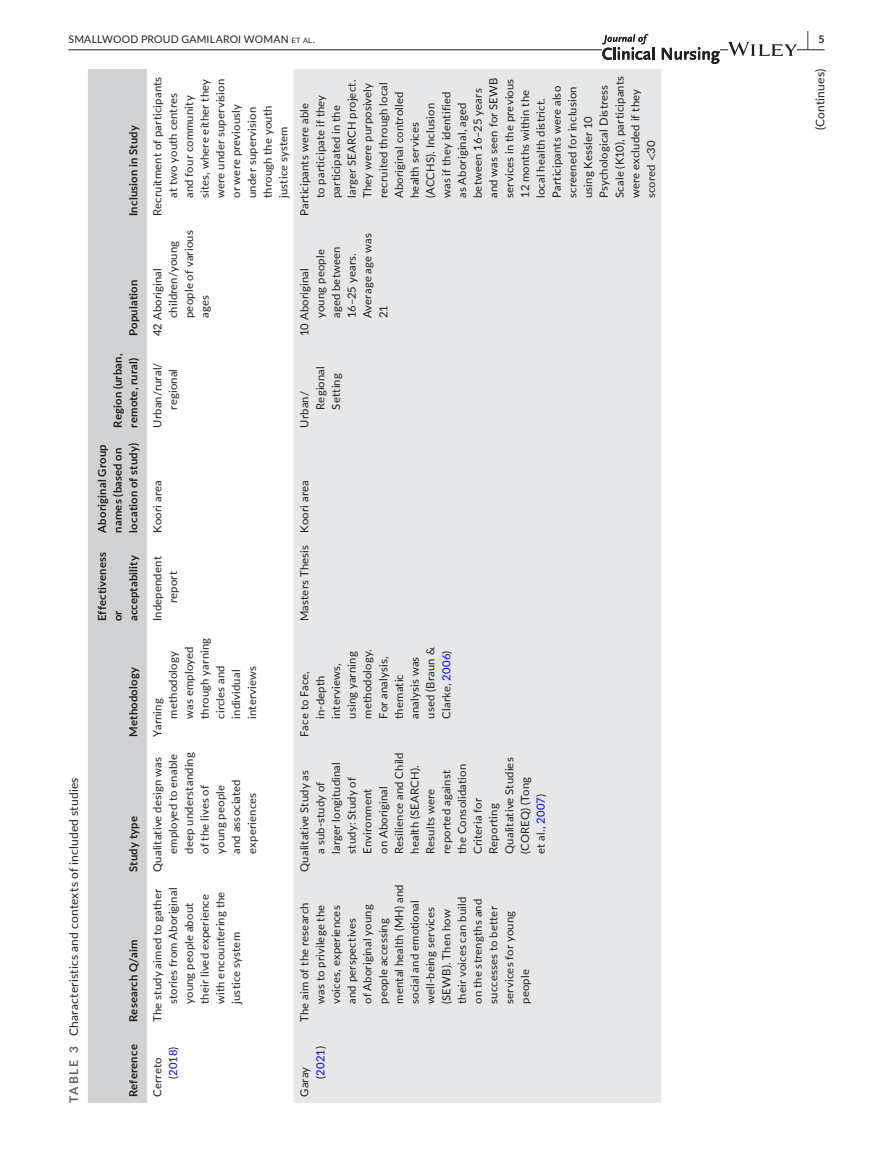
<style>
.page{position:relative;width:893px;height:1174px;background:#fff}
.page>*{position:absolute;margin:0;border:0;box-sizing:border-box;transform-origin:0 0}
.t1{font:700 19.5px "Lato";color:#231f20;scale:.43 1}
.t2{font:12px "Lato";letter-spacing:.015em;color:#231f20}
.t3{font:11.25px/15.8px "Lato";letter-spacing:.015em;color:#231f20}
.t4{font:700 11.25px/15.8px "Lato";letter-spacing:.02em;color:#231f20}
.t5{font:10.5px "Lato";letter-spacing:.02em;color:#231f20}
.s1{font-size:7.35px}
.s2{font-weight:700;color:#636366}
.s3{font-family:"STIX"}
.s4{color:#00f}
</style>
<div class="page">
<hr style="left:68px;top:49px;width:756px;height:1px;background:#231f20">
<div style="left:602px;top:34px;width:118px;height:30px;background:#fff"></div>
<svg style="left:602px;top:34px;width:52px;height:26px"></svg>
<svg style="left:662px;top:47px;width:58px;height:17px"></svg>
<svg style="left:728px;top:42px;width:69px;height:14px"></svg>
<div style="left:88px;top:69px;width:59px;height:1033px;background:#d1d2d4"></div>
<div style="left:294px;top:69px;width:367px;height:1033px;background:#e6e7e9"></div>
<p class="t5" style="left:68px;top:31px;width:248px">SMALLWOOD PROUD GAMILAROI WOMAN <span class="s1">et al</span>.</p>
<h1 class="t1" style="left:807px;top:25px;width:43px">| <sup>5</sup></h1>
<p class="t2" style="left:65px;top:1102px;width:327px;rotate:-90deg"><span class="s2">TABLE 3</span> Characteristics and contexts of included studies</p>
<p class="t4" style="left:125px;top:216px;width:92px;rotate:-90deg">Inclusion in Study</p>
<p class="t4" style="left:125px;top:336px;width:58px;rotate:-90deg">Population</p>
<p class="t4" style="left:109px;top:427px;width:76px;rotate:-90deg">Region (urban, remote, rural)</p>
<p class="t4" style="left:94px;top:532px;width:91px;rotate:-90deg">Aboriginal Group names (based on location of study)</p>
<p class="t4" style="left:94px;top:621px;width:71px;rotate:-90deg">Effectiveness or acceptability</p>
<p class="t4" style="left:125px;top:737px;width:71px;rotate:-90deg">Methodology</p>
<p class="t4" style="left:125px;top:872px;width:57px;rotate:-90deg">Study type</p>
<p class="t4" style="left:125px;top:1021px;width:84px;rotate:-90deg">Research Q/aim</p>
<p class="t4" style="left:125px;top:1097px;width:54px;rotate:-90deg">Reference</p>
<p class="t3" style="left:149px;top:198px;width:123px;text-indent:-18px;rotate:-90deg">Recruitment of participants at two youth centres and four community sites, where either they were under supervision or were previously under supervision through the youth justice system</p>
<p class="t3" style="left:149px;top:318px;width:89px;text-indent:-18px;rotate:-90deg">42 Aboriginal children/young people of various ages</p>
<p class="t3" style="left:296px;top:198px;width:124px;text-indent:-18px;rotate:-90deg">Participants were able<br>to participate if they participated in the larger SEARCH project.<br>They were purposively recruited through local<br>Aboriginal controlled health services (ACCHS). Inclusion<br>was if they identified<br>as Aboriginal, aged between 16–25 years and was seen for SEWB services in the previous<br>12 months within the local health district.<br>Participants were also screened for inclusion using Kessler 10<br>Psychological Distress<br>Scale (K10), participants were excluded if they scored <span class="s3">&lt;</span>30</p>
<p class="t2" style="left:812px;top:130px;width:63px;rotate:-90deg">(Continues)</p>
<p class="t3" style="left:296px;top:318px;width:86px;text-indent:-18px;rotate:-90deg">10 Aboriginal<br>young people aged between<br>16–25 years.<br>Average age was<br>21</p>
<p class="t3" style="left:149px;top:409px;width:49px;text-indent:-18px;rotate:-90deg">Urban/rural/ regional</p>
<p class="t3" style="left:296px;top:409px;width:45px;text-indent:-18px;rotate:-90deg">Urban/<br>Regional<br>Setting</p>
<p class="t3" style="left:149px;top:532px;width:54px;rotate:-90deg">Koori area</p>
<p class="t3" style="left:149px;top:621px;width:66px;text-align:center;rotate:-90deg">Independent report</p>
<p class="t3" style="left:149px;top:719px;width:82px;text-indent:-18px;rotate:-90deg">Yarning methodology was employed through yarning circles and individual interviews</p>
<p class="t3" style="left:149px;top:854px;width:103px;text-indent:-18px;rotate:-90deg">Qualitative design was employed to enable deep understanding of the lives of young people<br>and associated experiences</p>
<p class="t3" style="left:149px;top:1003px;width:118px;text-indent:-18px;rotate:-90deg">The study aimed to gather stories from Aboriginal young people about their lived experience with encountering the justice system</p>
<p class="t3" style="left:149px;top:1079px;width:34px;text-indent:-18px;rotate:-90deg">Cerreto (<span class="s4">2018</span>)</p>
<p class="t3" style="left:296px;top:621px;width:142px;rotate:-90deg">Masters Thesis Koori area</p>
<p class="t3" style="left:296px;top:719px;width:73px;text-indent:-18px;rotate:-90deg">Face to Face, in-depth interviews, using yarning methodology.<br>For analysis, thematic analysis was used (Braun &amp;<br>Clarke, <span class="s4">2006</span>)</p>
<p class="t3" style="left:296px;top:854px;width:103px;text-indent:-18px;rotate:-90deg">Qualitative Study as<br>a sub-study of larger longitudinal study: Study of<br>Environment<br>on Aboriginal<br>Resilience and Child health (SEARCH).<br>Results were reported against the Consolidation<br>Criteria for<br>Reporting<br>Qualitative Studies (COREQ) (Tong<br>et al., <span class="s4">2007</span>)</p>
<p class="t3" style="left:296px;top:1003px;width:121px;text-indent:-18px;rotate:-90deg">The aim of the research was to privilege the voices, experiences and perspectives<br>of Aboriginal young people accessing mental health (MH) and social and emotional well-being services (SEWB). Then how their voices can build on the strengths and successes to better services for young people</p>
<p class="t3" style="left:296px;top:1079px;width:34px;text-indent:-18px;rotate:-90deg">Garay (<span class="s4">2021</span>)</p>
</div>
